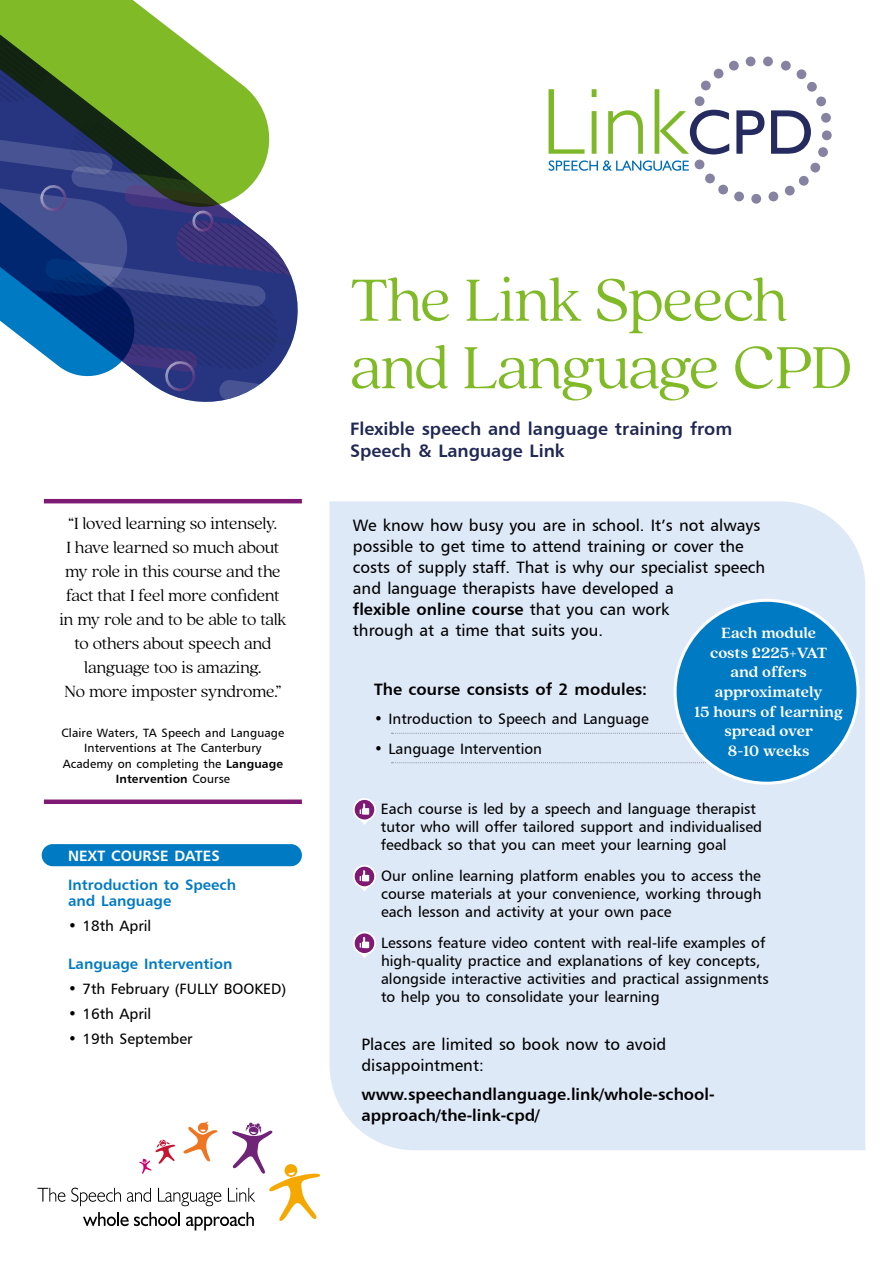
<style>
.page{position:relative;width:893px;height:1263px;background:#fff}
.page>*{position:absolute;margin:0;border:0;box-sizing:border-box;transform-origin:0 0}
.t1{font:300 66px/67.5px "Quincy CF";letter-spacing:-.02em;color:#80ba27}
.t2{font:300 18px/24px "Quincy CF";letter-spacing:-.015em;color:#000;text-align:center}
.t3{font:18px/22.5px "Humanist 777 BT Bold B";color:#202854}
.t4{font:16.5px/21px "Humanist 777 BT Roman B";color:#000}
.t5{font:16.5px/21px "Humanist 777 BT Bold B";color:#000}
.t6{font:700 16.5px/19.5px "Quincy CF";letter-spacing:-.005em;color:#fff;text-align:center}
.t7{font:15px/18px "Humanist 777 BT Roman B";color:#000}
.t8{font:15px/16.5px "Humanist 777 BT Bold B";color:#007ac2}
.t9{font:15px "Humanist 777 BT Bold B";color:#fff}
.t10{font:12px/15px "Humanist 777 BT Roman B";letter-spacing:.01em;color:#000;text-align:center}
.t11{font:12px "Humanist 777 BT Bold B";letter-spacing:.01em;color:#000}
.s1{font-family:"Humanist 777 BT Bold B"}
.s2{font-family:"Humanist 777 BT Roman B"}
.s3{font-family:"Humanist 777 BT Light B"}
</style>
<div class="page">
<div style="left:330px;top:501px;width:535px;height:649px;background:#dee9f8"></div>
<svg style="left:37px;top:1188px;width:28px;height:14px"></svg>
<svg style="left:71px;top:1121px;width:249px;height:109px"></svg>
<svg style="left:0;top:0;width:178px;height:35px;background:#90c242"></svg>
<svg style="left:0;top:35px;width:298px;height:367px"></svg>
<svg style="left:391px;top:733px;width:294px;height:1px"></svg>
<svg style="left:391px;top:762px;width:318px;height:1px"></svg>
<svg style="left:353px;top:798px;width:23px;height:27px"></svg>
<svg style="left:353px;top:865px;width:23px;height:27px"></svg>
<svg style="left:353px;top:932px;width:23px;height:26px"></svg>
<div style="left:701px;top:81px;width:10px;height:9px;background:#8682a1;border-radius:50%"></div>
<div style="left:714px;top:69px;width:9px;height:9px;background:#8682a1;border-radius:50%"></div>
<div style="left:729px;top:61px;width:10px;height:10px;background:#8682a1;border-radius:50%"></div>
<div style="left:746px;top:57px;width:9px;height:9px;background:#8682a1;border-radius:50%"></div>
<div style="left:763px;top:57px;width:10px;height:9px;background:#8682a1;border-radius:50%"></div>
<div style="left:816px;top:97px;width:10px;height:9px;background:#8682a1;border-radius:50%"></div>
<div style="left:821px;top:113px;width:10px;height:10px;background:#8682a1;border-radius:50%"></div>
<div style="left:822px;top:130px;width:10px;height:10px;background:#8682a1;border-radius:50%"></div>
<div style="left:810px;top:163px;width:10px;height:9px;background:#8682a1;border-radius:50%"></div>
<div style="left:799px;top:176px;width:10px;height:10px;background:#8682a1;border-radius:50%"></div>
<div style="left:818px;top:147px;width:10px;height:10px;background:#8682a1;border-radius:50%"></div>
<div style="left:785px;top:186px;width:10px;height:9px;background:#8682a1;border-radius:50%"></div>
<div style="left:768px;top:192px;width:10px;height:9px;background:#8682a1;border-radius:50%"></div>
<div style="left:751px;top:194px;width:10px;height:10px;background:#8682a1;border-radius:50%"></div>
<div style="left:734px;top:192px;width:10px;height:9px;background:#8682a1;border-radius:50%"></div>
<div style="left:718px;top:185px;width:10px;height:9px;background:#8682a1;border-radius:50%"></div>
<div style="left:705px;top:174px;width:10px;height:9px;background:#8682a1;border-radius:50%"></div>
<div style="left:695px;top:160px;width:9px;height:9px;background:#8682a1;border-radius:50%"></div>
<div style="left:807px;top:82px;width:10px;height:10px;background:#8682a1;border-radius:50%"></div>
<div style="left:781px;top:61px;width:10px;height:10px;background:#8682a1;border-radius:50%"></div>
<div style="left:797px;top:69px;width:9px;height:10px;background:#8682a1;border-radius:50%"></div>
<svg style="left:549px;top:89px;width:35px;height:65px"></svg>
<svg style="left:592px;top:89px;width:4px;height:65px"></svg>
<svg style="left:608px;top:110px;width:35px;height:44px"></svg>
<svg style="left:655px;top:89px;width:74px;height:65px"></svg>
<svg style="left:736px;top:110px;width:28px;height:44px"></svg>
<svg style="left:771px;top:110px;width:40px;height:44px"></svg>
<svg style="left:549px;top:160px;width:140px;height:11px"></svg>
<div style="left:675px;top:600px;width:183px;height:183px;background:#007ac2;border-radius:50%"></div>
<hr style="left:44px;top:499px;width:258px;height:4px;background:#7e1974">
<div style="left:44px;top:799px;width:258px;height:5px;background:#7e1974"></div>
<div style="left:42px;top:844px;width:260px;height:22px;background:#007ac2;border-radius:11px"></div>
<p class="t2" style="left:59px;top:511px;width:229px">“I loved learning so intensely.<br>I have learned so much about my role in this course and the fact that I feel more confident in my role and to be able to talk to others about speech and language too is amazing.<br>No more imposter syndrome.”</p>
<p class="t10" style="left:61px;top:725px;width:224px">Claire Waters, TA Speech and Language<br>Interventions at The Canterbury<br>Academy on completing the <span class="s1">Language</span></p>
<p class="t11" style="left:116px;top:771px;width:116px">Intervention <span class="s2">Course</span></p>
<p class="t9" style="left:68px;top:846px;width:153px">NEXT COURSE DATES</p>
<p class="t8" style="left:68px;top:876px;width:170px">Introduction to Speech and Language</p>
<p class="t7" style="left:68px;top:917px;width:85px">• 18th April</p>
<p class="t8" style="left:68px;top:955px;width:166px">Language Intervention</p>
<p class="t7" style="left:68px;top:980px;width:220px"><span class="s3">•</span> 7th February (FULLY BOOKED)</p>
<p class="t7" style="left:68px;top:1005px;width:85px">• 16th April</p>
<p class="t7" style="left:68px;top:1030px;width:126px">• 19th September</p>
<h1 class="t1" style="left:350px;top:267px;width:504px">The Link Speech and Language CPD</h1>
<p class="t3" style="left:350px;top:417px;width:384px">Flexible speech and language training from<br>Speech &amp; Language Link</p>
<p class="t4" style="left:353px;top:514px;width:414px">We know how busy you are in school. It’s not always possible to get time to attend training or cover the costs of supply staff. That is why our specialist speech and language therapists have developed a</p>
<p class="t5" style="left:353px;top:598px;width:318px">flexible online course <span class="s2">that you can work</span></p>
<p class="t4" style="left:353px;top:619px;width:252px">through at a time that suits you.</p>
<p class="t6" style="left:694px;top:624px;width:150px">Each module<br>costs £225+VAT and offers approximately<br>15 hours of learning spread over<br>8-10 weeks</p>
<p class="t5" style="left:374px;top:678px;width:274px">The course consists of 2 modules:</p>
<p class="t7" style="left:374px;top:710px;width:276px"><span class="s3">•</span> Introduction to Speech and Language</p>
<p class="t7" style="left:374px;top:739px;width:169px">• Language Intervention</p>
<p class="t7" style="left:381px;top:800px;width:383px">Each course is led by a speech and language therapist tutor who will offer tailored support and individualised feedback so that you can meet your learning goal</p>
<p class="t7" style="left:381px;top:867px;width:382px;text-align:justify">Our online learning platform enables you to access the course materials at your convenience, working through each lesson and activity at your own pace</p>
<p class="t7" style="left:381px;top:933px;width:389px">Lessons feature video content with real-life examples of high-quality practice and explanations of key concepts, alongside interactive activities and practical assignments to help you to consolidate your learning</p>
<p class="t4" style="left:361px;top:1033px;width:307px">Places are limited so book now to avoid disappointment:</p>
<p class="t5" style="left:361px;top:1083px;width:355px">www.speechandlanguage.link/whole-school&shy;approach/the-link-cpd/</p>
</div>
